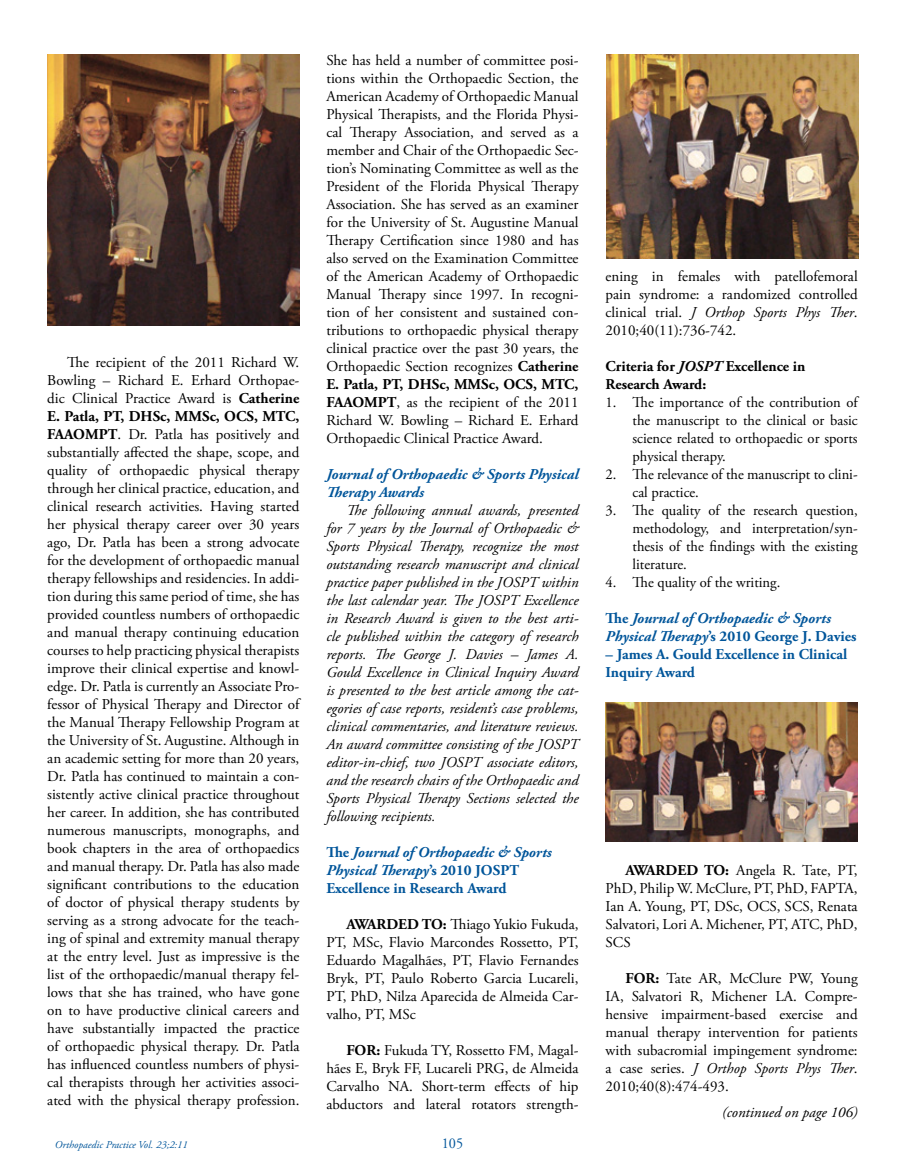
<style>
.page{position:relative;width:905px;height:1175px;background:#fff}
.page>*{position:absolute;margin:0;border:0;box-sizing:border-box;transform-origin:0 0}
.BodyCopy{font:15px/18px "Adobe Garamond Pro";color:#000;text-align:justify}
.BodyCopy-2{font:italic 15px/18px "Adobe Garamond Pro";color:#000;text-align:justify}
.References_2digit{font:15px/18px "Adobe Garamond Pro";color:#000;text-align:justify}
.KeyWords{font:italic 700 15px/18px "Adobe Garamond Pro";color:#00559a}
.KeyWords-2{font:700 15px/18px "Adobe Garamond Pro";color:#00559a}
.KeyWords-3{font:700 15px/18px "Adobe Garamond Pro";color:#000}
.t1{font:15px "Adobe Garamond Pro";color:#00559a;scale:.95 1}
.t2{font:italic 10.5px "Adobe Garamond Pro";color:#00559a}
.s1{font-weight:700}
.s2{font-style:normal}
.s3{font-style:italic}
</style>
<div class="page">
<img style="left:47px;top:54px;width:252px;height:272px">
<img style="left:606px;top:55px;width:252px;height:203px">
<img style="left:605px;top:702px;width:252px;height:139px">
<p class="BodyCopy" style="left:47px;top:353px;width:254px;text-indent:20px">The recipient of the 2011 Richard W.<br>Bowling – Richard E. Erhard Orthopae&shy;dic Clinical Practice Award is <span class="s1">Catherine E. Patla, PT, DHSc, MMSc, OCS, MTC, FAAOMPT</span>. Dr. Patla has positively and substantially affected the shape, scope, and quality of orthopaedic physical therapy through her clinical practice, education, and clinical research activities. Having started her physical therapy career over 30 years ago, Dr. Patla has been a strong advocate for the development of orthopaedic manual therapy fellowships and residencies. In addi&shy;tion during this same period of time, she has provided countless numbers of orthopaedic and manual therapy continuing education courses to help practicing physical therapists improve their clinical expertise and knowl&shy;edge. Dr. Patla is currently an Associate Pro&shy;fessor of Physical Therapy and Director of the Manual Therapy Fellowship Program at the University of St. Augustine. Although in an academic setting for more than 20 years, Dr. Patla has continued to maintain a con&shy;sistently active clinical practice throughout her career. In addition, she has contributed numerous manuscripts, monographs, and book chapters in the area of orthopaedics and manual therapy. Dr. Patla has also made significant contributions to the education of doctor of physical therapy students by serving as a strong advocate for the teach&shy;ing of spinal and extremity manual therapy at the entry level. Just as impressive is the list of the orthopaedic/manual therapy fel&shy;lows that she has trained, who have gone on to have productive clinical careers and have substantially impacted the practice of orthopaedic physical therapy. Dr. Patla has influenced countless numbers of physi&shy;cal therapists through her activities associ&shy;ated with the physical therapy profession.</p>
<p class="BodyCopy" style="left:326px;top:52px;width:254px">She has held a number of committee posi&shy;tions within the Orthopaedic Section, the American Academy of Orthopaedic Manual Physical Therapists, and the Florida Physi&shy;cal Therapy Association, and served as a member and Chair of the Orthopaedic Sec&shy;tion’s Nominating Committee as well as the President of the Florida Physical Therapy Association. She has served as an examiner for the University of St. Augustine Manual Therapy Certification since 1980 and has also served on the Examination Committee of the American Academy of Orthopaedic Manual Therapy since 1997. In recogni&shy;tion of her consistent and sustained con&shy;tributions to orthopaedic physical therapy clinical practice over the past 30 years, the Orthopaedic Section recognizes <span class="s1">Catherine E. Patla, PT, DHSc, MMSc, OCS, MTC, FAAOMPT</span>, as the recipient of the 2011<br>Richard W. Bowling – Richard E. Erhard Orthopaedic Clinical Practice Award.</p>
<p class="KeyWords" style="left:326px;top:465px;width:254px">Journal of Orthopaedic &amp; Sports Physical<br>Therapy Awards</p>
<p class="BodyCopy-2" style="left:326px;top:502px;width:254px;text-indent:20px">The following annual awards, presented for 7 years by the Journal of Orthopaedic &amp; Sports Physical Therapy, recognize the most outstanding research manuscript and clinical practice paper published in the JOSPT within the last calendar year. The JOSPT Excellence in Research Award is given to the best arti&shy;cle published within the category of research reports. The George J. Davies – James A.<br>Gould Excellence in Clinical Inquiry Award is presented to the best article among the cat&shy;egories of case reports, resident’s case problems, clinical commentaries, and literature reviews.<br>An award committee consisting of the JOSPT editor-in-chief, two JOSPT associate editors, and the research chairs of the Orthopaedic and Sports Physical Therapy Sections selected the following recipients.</p>
<p class="KeyWords" style="left:326px;top:843px;width:227px"><span class="s2">The</span> Journal of Orthopaedic &amp; Sports<br>Physical Therapy<span class="s2">’s 2010 JOSPT<br>Excellence in Research Award</span></p>
<p class="BodyCopy" style="left:326px;top:916px;width:254px;text-indent:20px"><span class="s1">AWARDED TO:</span> Thiago Yukio Fukuda, PT, MSc, Flavio Marcondes Rossetto, PT, Eduardo Magalhães, PT, Flavio Fernandes Bryk, PT, Paulo Roberto Garcia Lucareli, PT, PhD, Nilza Aparecida de Almeida Car&shy;valho, PT, MSc</p>
<p class="BodyCopy" style="left:326px;top:1042px;width:254px;text-indent:20px"><span class="s1">FOR:</span> Fukuda TY, Rossetto FM, Magal&shy;hães E, Bryk FF, Lucareli PRG, de Almeida Carvalho NA. Short-term effects of hip abductors and lateral rotators strength-</p>
<p class="t2" style="left:55px;top:1138px;width:134px">Orthopaedic Practice Vol. 23;2:11</p>
<p class="t1" style="left:442px;top:1134px;width:24px">105</p>
<p class="BodyCopy" style="left:605px;top:268px;width:254px">ening in females with patellofemoral pain syndrome: a randomized controlled clinical trial. <span class="s3">J Orthop Sports Phys Ther</span>.<br>2010;40(11):736-742.</p>
<p class="KeyWords-3" style="left:605px;top:357px;width:201px">Criteria for <span class="s3">JOSPT</span> Excellence in<br>Research Award:</p>
<p class="References_2digit" style="left:632px;top:394px;width:227px;text-indent:-27px">1. The importance of the contribution of the manuscript to the clinical or basic science related to orthopaedic or sports physical therapy.</p>
<p class="References_2digit" style="left:632px;top:466px;width:227px;text-indent:-27px">2. The relevance of the manuscript to clini&shy;cal practice.</p>
<p class="References_2digit" style="left:632px;top:502px;width:227px;text-indent:-27px">3. The quality of the research question, methodology, and interpretation/syn&shy;thesis of the findings with the existing literature.</p>
<p class="References_2digit" style="left:605px;top:574px;width:176px">4. The quality of the writing.</p>
<p class="KeyWords" style="left:605px;top:609px;width:252px"><span class="s2">The</span> Journal of Orthopaedic &amp; Sports<br>Physical Therapy<span class="s2">’s 2010 George J. Davies</span></p>
<p class="KeyWords-2" style="left:605px;top:645px;width:243px">– James A. Gould Excellence in Clinical<br>Inquiry Award</p>
<p class="BodyCopy" style="left:605px;top:862px;width:254px;text-indent:20px"><span class="s1">AWARDED TO:</span> Angela R. Tate, PT, PhD, Philip W. McClure, PT, PhD, FAPTA, Ian A. Young, PT, DSc, OCS, SCS, Renata Salvatori, Lori A. Michener, PT, ATC, PhD, SCS</p>
<p class="BodyCopy" style="left:605px;top:970px;width:254px;text-indent:20px"><span class="s1">FOR:</span> Tate AR, McClure PW, Young IA, Salvatori R, Michener LA. Compre&shy;hensive impairment-based exercise and manual therapy intervention for patients with subacromial impingement syndrome: a case series. <span class="s3">J Orthop Sports Phys Ther</span>.<br>2010;40(8):474-493.</p>
<p class="BodyCopy-2" style="left:722px;top:1103px;width:137px">(continued on page 106)</p>
</div>
